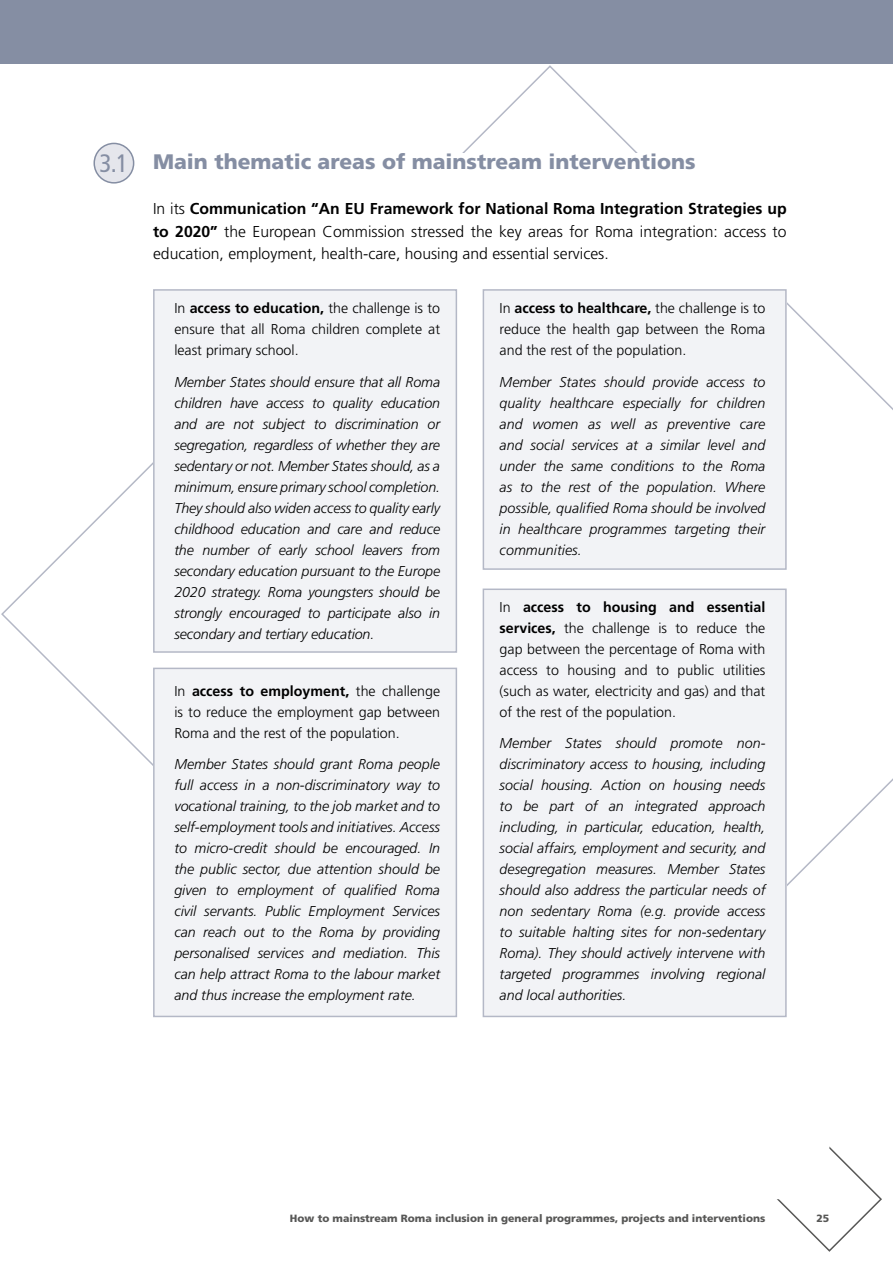
<style>
.page{position:relative;width:893px;height:1263px;background:#fff}
.page>*{position:absolute;margin:0;border:0;box-sizing:border-box;transform-origin:0 0}
.t1{font:condensed 25.2px "Frutiger";color:#858ea3}
.t2{font:900 21px "Frutiger";color:#858ea3}
.t3{font:300 15.75px/22.5px "Frutiger";color:#000;text-align:justify}
.t4{font:italic 300 14.25px/21px "Frutiger";color:#000;text-align:justify}
.t5{font:300 14.25px/21px "Frutiger";color:#000;text-align:justify}
.t6{font:900 10.5px "Frutiger";color:#575756}
.s1{font-weight:700}
</style>
<div class="page">
<svg style="left:777px;top:1146px;width:105px;height:106px"></svg>
<div style="left:755px;top:1125px;width:74px;height:74px;background:#fff"></div>
<div style="left:153px;top:289px;width:304px;height:364px;background:#f2f3f6;border:2px solid #b4b8c6"></div>
<div style="left:153px;top:668px;width:304px;height:349px;background:#f2f3f6;border:2px solid #b4b8c6"></div>
<div style="left:483px;top:588px;width:304px;height:429px;background:#f2f3f6;border:2px solid #b4b8c6"></div>
<div style="left:483px;top:289px;width:304px;height:281px;background:#f2f3f6;border:2px solid #b4b8c6"></div>
<div style="left:0;top:0;width:893px;height:64px;background:#858ea3"></div>
<div style="left:94px;top:143px;width:40px;height:40px;background:#e5e6ec;border-radius:50%"></div>
<div style="left:93px;top:143px;width:41px;height:41px;border:2px solid #858ea3;border-radius:50%"></div>
<h1 class="t1" style="left:99px;top:148px;width:30px">3.1</h1>
<h2 class="t2" style="left:153px;top:149px;width:544px">Main thematic areas of mainstream interventions</h2>
<p class="t3" style="left:153px;top:198px;width:635px">In its <span class="s1">Communication “An EU Framework for National Roma Integration Strategies up to 2020”</span> the European Commission stressed the key areas for Roma integration: access to education, employment, health-care, housing and essential services.</p>
<p class="t5" style="left:174px;top:298px;width:267px">In <span class="s1">access to education,</span> the challenge is to ensure that all Roma children complete at least primary school.</p>
<p class="t4" style="left:174px;top:371px;width:267px">Member States should ensure that all Roma children have access to quality education and are not subject to discrimination or segregation, regardless of whether they are sedentary or not. Member States should, as a minimum, ensure primary school completion.<br>They should also widen access to quality early childhood education and care and reduce the number of early school leavers from secondary education pursuant to the Europe 2020 strategy. Roma youngsters should be strongly encouraged to participate also in secondary and tertiary education.</p>
<p class="t5" style="left:174px;top:680px;width:267px">In <span class="s1">access to employment,</span> the challenge is to reduce the employment gap between Roma and the rest of the population.</p>
<p class="t4" style="left:174px;top:754px;width:267px">Member States should grant Roma people full access in a non-discriminatory way to vocational training, to the job market and to self-employment tools and initiatives. Access to micro-credit should be encouraged. In the public sector, due attention should be given to employment of qualified Roma civil servants. Public Employment Services can reach out to the Roma by providing personalised services and mediation. This can help attract Roma to the labour market and thus increase the employment rate.</p>
<p class="t5" style="left:500px;top:298px;width:267px">In <span class="s1">access to healthcare,</span> the challenge is to reduce the health gap between the Roma and the rest of the population.</p>
<p class="t4" style="left:500px;top:371px;width:267px">Member States should provide access to quality healthcare especially for children and women as well as preventive care and social services at a similar level and under the same conditions to the Roma as to the rest of the population. Where possible, qualified Roma should be involved in healthcare programmes targeting their communities.</p>
<p class="t5" style="left:500px;top:596px;width:267px">In <span class="s1">access to housing and essential services,</span> the challenge is to reduce the gap between the percentage of Roma with access to housing and to public utilities (such as water, electricity and gas) and that of the rest of the population.</p>
<p class="t4" style="left:500px;top:733px;width:267px">Member States should promote non&shy;discriminatory access to housing, including social housing. Action on housing needs to be part of an integrated approach including, in particular, education, health, social affairs, employment and security, and desegregation measures. Member States should also address the particular needs of non sedentary Roma (e.g. provide access to suitable halting sites for non-sedentary Roma). They should actively intervene with targeted programmes involving regional and local authorities.</p>
<p class="t6" style="left:290px;top:1211px;width:477px">How to mainstream Roma inclusion in general programmes, projects and interventions</p>
<p class="t6" style="left:816px;top:1212px;width:14px">25</p>
</div>
